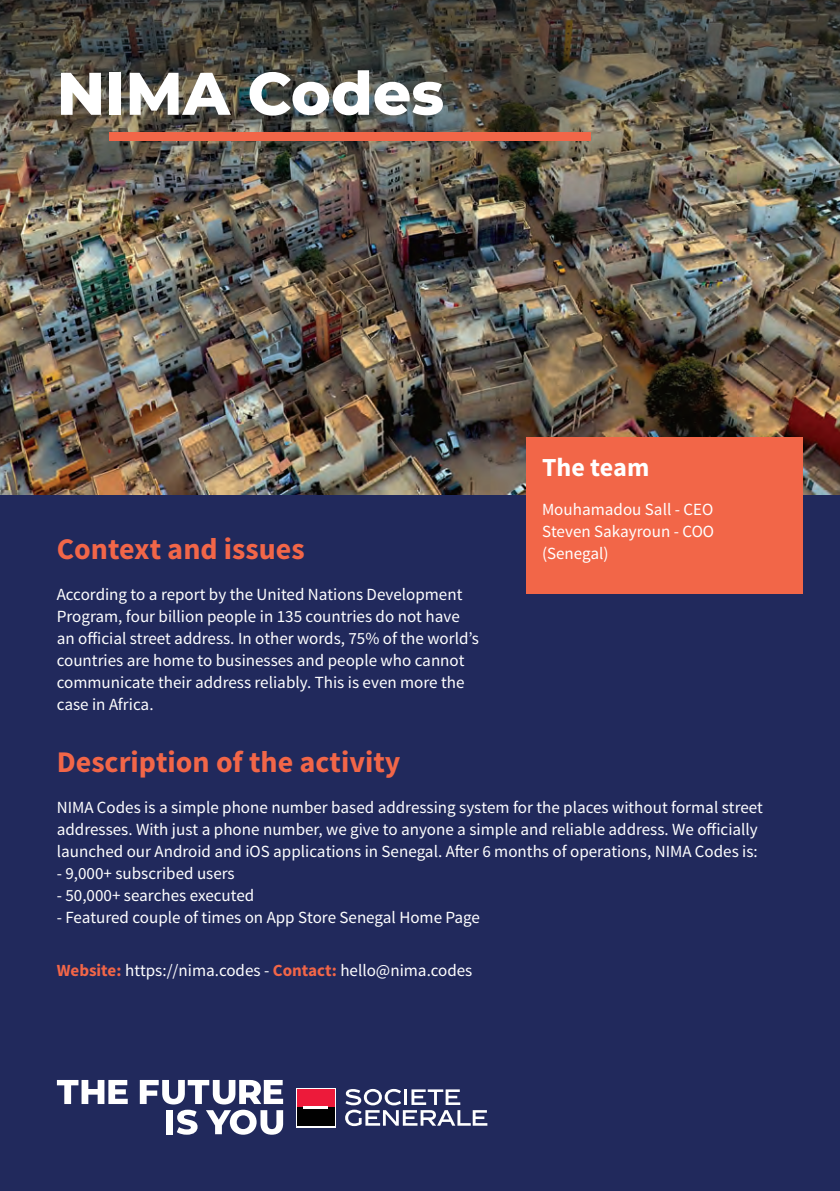
<style>
.page{position:relative;width:840px;height:1191px;background:#fff}
.page>*{position:absolute;margin:0;border:0;box-sizing:border-box;transform-origin:0 0}
.t1{font:800 60px "Montserrat";color:#fff}
.t2{font:700 30px "Source Sans Pro";color:#f26648}
.t3{font:700 26px "Source Sans Pro";color:#fff}
.t4{font:17px/22px "Source Sans Pro";color:#fff}
.s1{font-weight:700;color:#f26648}
</style>
<div class="page">
<div style="left:0;top:480px;width:839px;height:711px;background:#21295c"></div>
<img style="left:0;top:232px;width:839px;height:262px">
<img style="left:0;top:0;width:839px;height:232px">
<div style="left:110px;top:132px;width:480px;height:8px;background:#f26648"></div>
<div style="left:525px;top:438px;width:276px;height:156px;background:#f26648"></div>
<svg style="left:57px;top:1080px;width:71px;height:24px"></svg>
<svg style="left:140px;top:1080px;width:143px;height:54px"></svg>
<div style="left:296px;top:1087px;width:39px;height:40px;background:#fff"></div>
<svg style="left:345px;top:1089px;width:142px;height:37px"></svg>
<div style="left:297px;top:1089px;width:37px;height:18px;background:#ed1a3a"></div>
<div style="left:297px;top:1107px;width:37px;height:19px;background:#010101"></div>
<hr style="left:303px;top:1106px;width:24px;height:2px;background:#fff">
<h1 class="t1" style="left:57px;top:49px;width:389px">NIMA Codes</h1>
<h3 class="t3" style="left:541px;top:451px;width:109px">The team</h3>
<p class="t4" style="left:541px;top:498px;width:173px">Mouhamadou Sall - CEO<br>Steven Sakayroun - COO</p>
<h2 class="t2" style="left:57px;top:529px;width:249px">Context and issues</h2>
<p class="t4" style="left:541px;top:542px;width:68px">(Senegal)</p>
<p class="t4" style="left:57px;top:583px;width:423px">According to a report by the United Nations Development Program, four billion people in 135 countries do not have an official street address. In other words, 75% of the world’s countries are home to businesses and people who cannot communicate their address reliably. This is even more the case in Africa.</p>
<h2 class="t2" style="left:57px;top:742px;width:345px">Description of the activity</h2>
<p class="t4" style="left:57px;top:796px;width:707px">NIMA Codes is a simple phone number based addressing system for the places without formal street addresses. With just a phone number, we give to anyone a simple and reliable address. We officially launched our Android and iOS applications in Senegal. After 6 months of operations, NIMA Codes is:</p>
<p class="t4" style="left:57px;top:862px;width:179px">- 9,000+ subscribed users</p>
<p class="t4" style="left:57px;top:884px;width:199px">- 50,000+ searches executed</p>
<p class="t4" style="left:57px;top:906px;width:424px">- Featured couple of times on App Store Senegal Home Page</p>
<p class="t4" style="left:57px;top:959px;width:417px"><span class="s1">Website:</span> https://nima.codes - <span class="s1">Contact:</span> hello@nima.codes</p>
</div>
